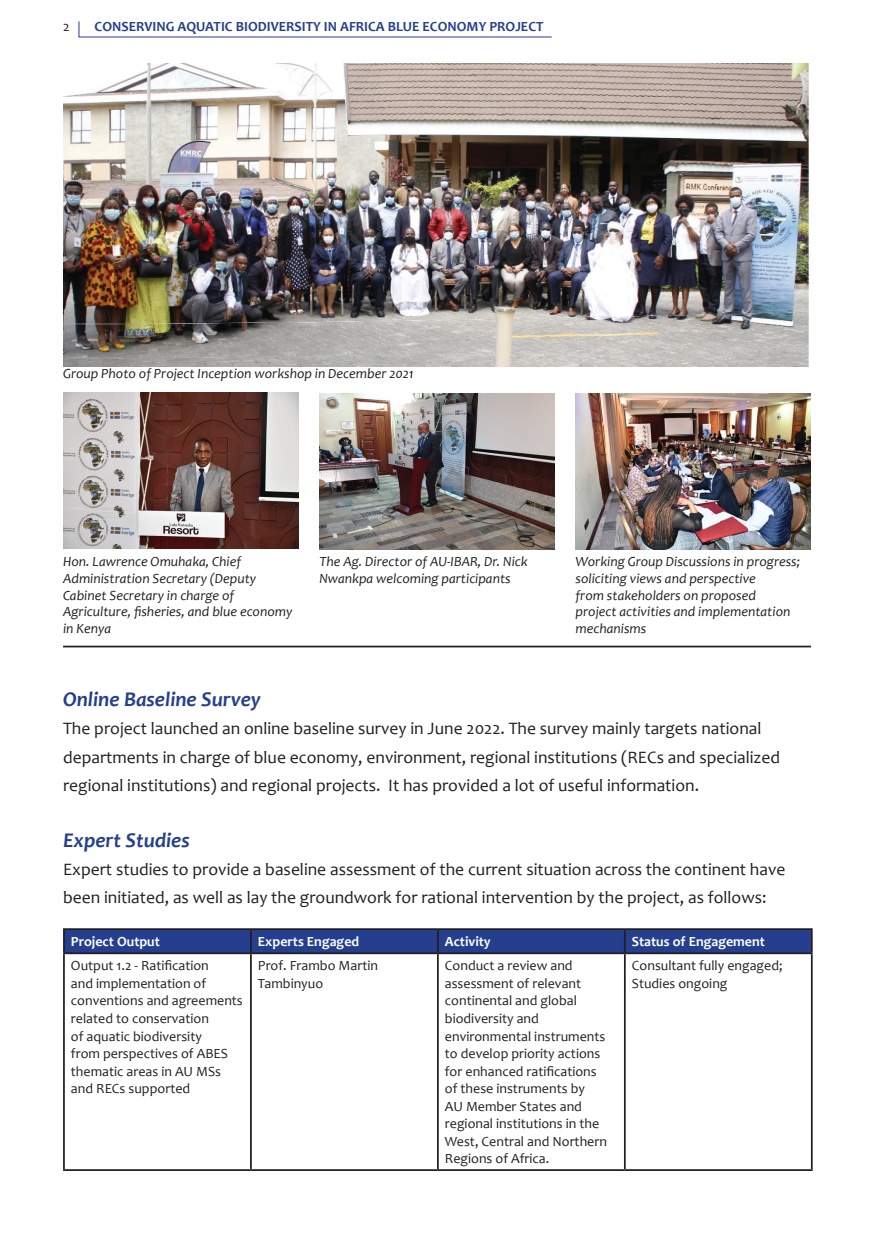
<style>
.page{position:relative;width:874px;height:1241px;background:#fff}
.page>*{position:absolute;margin:0;border:0;box-sizing:border-box;transform-origin:0 0}
.t1{font:italic 700 21px "Candara";color:#253f8e}
.t2{font:17.5px/28px "Candara";color:#231f20}
.t3{font:14px/17.5px "Candara";color:#231f20}
.t4{font:italic 14px/16.8px "Candara";color:#231f20}
.t5{font:700 14px "Candara";color:#253f8e}
.t6{font:700 14px "Candara";color:#fff}
</style>
<div class="page">
<svg style="left:78px;top:21px;width:474px;height:16px"></svg>
<img style="left:63px;top:63px;width:746px;height:303px">
<img style="left:63px;top:392px;width:235px;height:156px">
<img style="left:319px;top:393px;width:235px;height:156px">
<img style="left:575px;top:393px;width:235px;height:156px">
<hr style="left:63px;top:645px;width:747px;height:2px;background:#231f20">
<hr style="left:63px;top:928px;width:188px;height:1px;background:#231f20">
<hr style="left:63px;top:929px;width:2px;height:23px;background:#231f20">
<hr style="left:251px;top:928px;width:186px;height:1px;background:#231f20">
<hr style="left:437px;top:928px;width:187px;height:1px;background:#231f20">
<div style="left:64px;top:929px;width:746px;height:23px;background:#253f8e"></div>
<hr style="left:624px;top:928px;width:188px;height:1px;background:#231f20">
<hr style="left:623px;top:929px;width:2px;height:23px;background:#231f20">
<hr style="left:810px;top:929px;width:2px;height:23px;background:#231f20">
<hr style="left:63px;top:952px;width:188px;height:2px;background:#231f20">
<hr style="left:63px;top:954px;width:2px;height:214px;background:#231f20">
<hr style="left:251px;top:952px;width:186px;height:2px;background:#231f20">
<hr style="left:250px;top:954px;width:2px;height:214px;background:#231f20">
<hr style="left:437px;top:952px;width:187px;height:2px;background:#231f20">
<hr style="left:437px;top:954px;width:1px;height:214px;background:#231f20">
<hr style="left:624px;top:952px;width:188px;height:2px;background:#231f20">
<hr style="left:623px;top:954px;width:2px;height:214px;background:#231f20">
<hr style="left:810px;top:954px;width:2px;height:214px;background:#231f20">
<hr style="left:63px;top:1168px;width:188px;height:2px;background:#231f20">
<hr style="left:251px;top:1168px;width:186px;height:2px;background:#231f20">
<hr style="left:437px;top:1168px;width:187px;height:2px;background:#231f20">
<hr style="left:624px;top:1168px;width:188px;height:2px;background:#231f20">
<p class="t3" style="left:63px;top:18px;width:8px">2</p>
<p class="t5" style="left:94px;top:18px;width:450px">CONSERVING AQUATIC BIODIVERSITY IN AFRICA BLUE ECONOMY PROJECT</p>
<p class="t4" style="left:63px;top:365px;width:352px">Group Photo of Project Inception workshop in December 2021</p>
<p class="t4" style="left:63px;top:553px;width:231px">Hon. Lawrence Omuhaka, Chief<br>Administration Secretary (Deputy<br>Cabinet Secretary in charge of<br>Agriculture, fisheries, and blue economy in Kenya</p>
<p class="t4" style="left:319px;top:553px;width:210px">The Ag. Director of AU-IBAR, Dr. Nick<br>Nwankpa welcoming participants</p>
<p class="t4" style="left:575px;top:553px;width:226px">Working Group Discussions in progress; soliciting views and perspective<br>from stakeholders on proposed project activities and implementation mechanisms</p>
<h1 class="t1" style="left:63px;top:686px;width:199px">Online Baseline Survey</h1>
<p class="t2" style="left:63px;top:714px;width:718px">The project launched an online baseline survey in June 2022. The survey mainly targets national departments in charge of blue economy, environment, regional institutions (RECs and specialized regional institutions) and regional projects. It has provided a lot of useful information.</p>
<h1 class="t1" style="left:63px;top:826px;width:128px">Expert Studies</h1>
<p class="t2" style="left:63px;top:854px;width:723px">Expert studies to provide a baseline assessment of the current situation across the continent have been initiated, as well as lay the groundwork for rational intervention by the project, as follows:</p>
<p class="t6" style="left:71px;top:932px;width:90px">Project Output</p>
<p class="t6" style="left:258px;top:932px;width:103px">Experts Engaged</p>
<p class="t6" style="left:444px;top:932px;width:47px">Activity</p>
<p class="t6" style="left:631px;top:932px;width:134px">Status of Engagement</p>
<p class="t3" style="left:71px;top:956px;width:173px">Output 1.2 - Ratification<br>and implementation of conventions and agreements related to conservation<br>of aquatic biodiversity<br>from perspectives of ABES thematic areas in AU MSs and RECs supported</p>
<p class="t3" style="left:258px;top:956px;width:122px">Prof. Frambo Martin<br>Tambinyuo</p>
<p class="t3" style="left:444px;top:956px;width:163px">Conduct a review and assessment of relevant continental and global biodiversity and environmental instruments to develop priority actions for enhanced ratifications of these instruments by<br>AU Member States and regional institutions in the<br>West, Central and Northern<br>Regions of Africa.</p>
<p class="t3" style="left:631px;top:956px;width:152px">Consultant fully engaged;<br>Studies ongoing</p>
</div>
